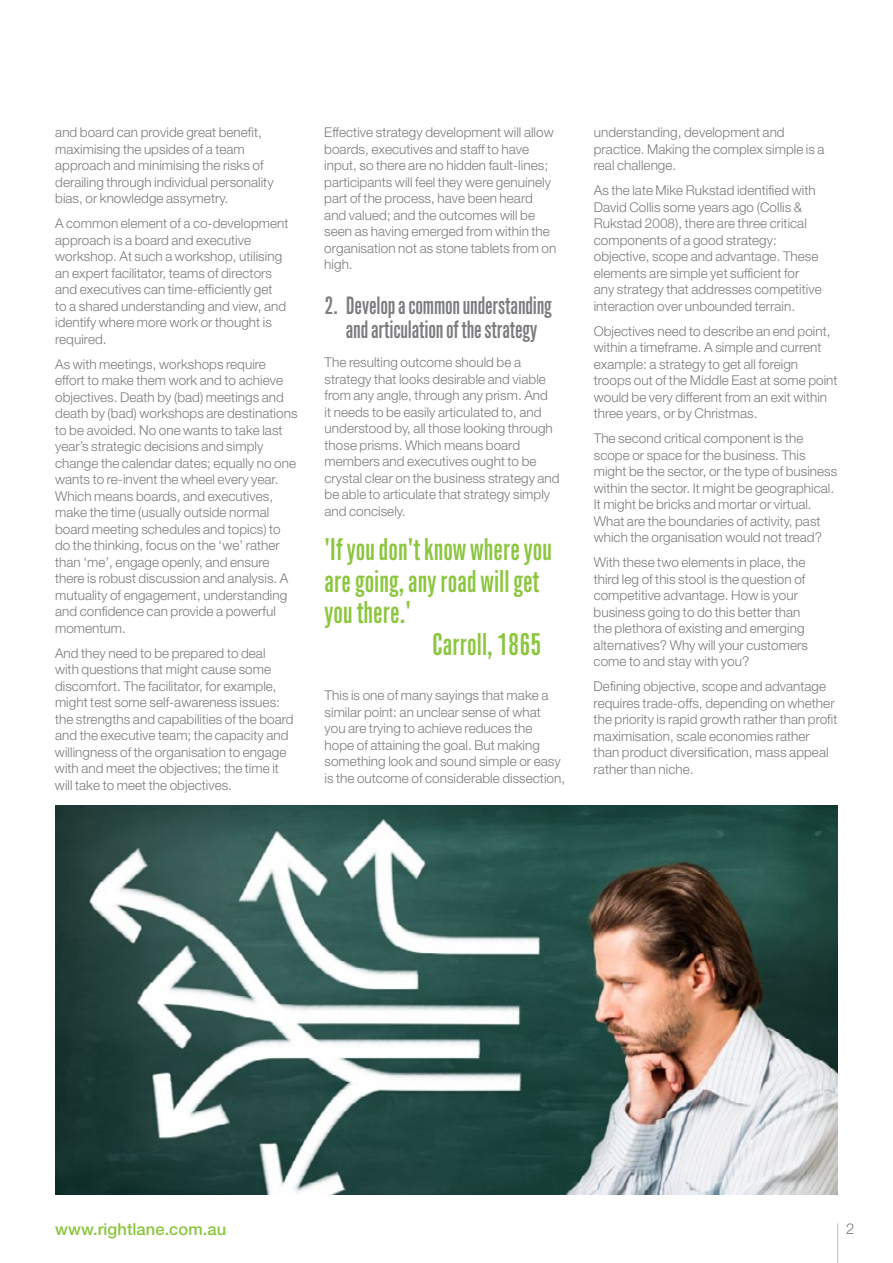
<style>
.page{position:relative;width:893px;height:1263px;background:#fff}
.page>*{position:absolute;margin:0;border:0;box-sizing:border-box;transform-origin:0 0}
.t1{font:30px/31.5px "Cg Alpin Gth No 1";letter-spacing:.005em;color:#8cc63f}
.t2{font:24px/24px "Cg Alpin Gth No 1";letter-spacing:-.005em;color:#7b7c7f;text-align:center}
.t3{font:500 16.5px "Helvetica Neue LT Std";letter-spacing:.005em;color:#8cc63f}
.t4{font:300 15px "Helvetica Neue LT Std";color:#7b7c7f}
.t5{font:300 13.5px/16.5px "Helvetica Neue LT Std";letter-spacing:.005em;color:#7b7c7f}
</style>
<div class="page">
<hr style="left:837px;top:1223px;width:1px;height:40px;background:#b9bbbd">
<img style="left:55px;top:806px;width:783px;height:389px">
<p class="t5" style="left:55px;top:124px;width:220px">and board can provide great benefit, maximising the upsides of a team approach and minimising the risks of derailing through individual personality bias, or knowledge assymetry.</p>
<p class="t5" style="left:55px;top:215px;width:235px">A common element of a co-development approach is a board and executive workshop. At such a workshop, utilising an expert facilitator, teams of directors and executives can time-efficiently get<br>to a shared understanding and view, and identify where more work or thought is required.</p>
<p class="t5" style="left:55px;top:355px;width:244px">As with meetings, workshops require effort to make them work and to achieve objectives. Death by (bad) meetings and death by (bad) workshops are destinations to be avoided. No one wants to take last year’s strategic decisions and simply change the calendar dates; equally no one wants to re-invent the wheel every year.<br>Which means boards, and executives, make the time (usually outside normal board meeting schedules and topics) to do the thinking, focus on the ‘we’ rather than ‘me’, engage openly, and ensure there is robust discussion and analysis. A mutuality of engagement, understanding and confidence can provide a powerful momentum.</p>
<p class="t5" style="left:55px;top:644px;width:240px">And they need to be prepared to deal<br>with questions that might cause some discomfort. The facilitator, for example, might test some self-awareness issues: the strengths and capabilities of the board and the executive team; the capacity and willingness of the organisation to engage with and meet the objectives; the time it will take to meet the objectives.</p>
<p class="t5" style="left:324px;top:124px;width:234px">Effective strategy development will allow boards, executives and staff to have input, so there are no hidden fault-lines; participants will feel they were genuinely part of the process, have been heard and valued; and the outcomes will be seen as having emerged from within the organisation not as stone tablets from on high.</p>
<h2 class="t2" style="left:325px;top:294px;width:229px">2. Develop a common understanding and articulation of the strategy</h2>
<p class="t5" style="left:325px;top:354px;width:237px">The resulting outcome should be a strategy that looks desirable and viable from any angle, through any prism. And<br>it needs to be easily articulated to, and understood by, all those looking through those prisms. Which means board members and executives ought to be crystal clear on the business strategy and be able to articulate that strategy simply and concisely.</p>
<h1 class="t1" style="left:325px;top:534px;width:229px">'If you don't know where you are going, any road will get you there.'</h1>
<h1 class="t1" style="left:433px;top:628px;width:111px">Carroll, 1865</h1>
<p class="t5" style="left:325px;top:687px;width:242px">This is one of many sayings that make a similar point: an unclear sense of what you are trying to achieve reduces the hope of attaining the goal. But making something look and sound simple or easy is the outcome of considerable dissection,</p>
<p class="t5" style="left:594px;top:124px;width:232px">understanding, development and practice. Making the complex simple is a real challenge.</p>
<p class="t5" style="left:594px;top:182px;width:230px">As the late Mike Rukstad identified with David Collis some years ago (Collis &amp; Rukstad 2008), there are three critical components of a good strategy: objective, scope and advantage. These elements are simple yet sufficient for any strategy that addresses competitive interaction over unbounded terrain.</p>
<p class="t5" style="left:594px;top:322px;width:245px">Objectives need to describe an end point, within a timeframe. A simple and current example: a strategy to get all foreign troops out of the Middle East at some point would be very different from an exit within three years, or by Christmas.</p>
<p class="t5" style="left:594px;top:430px;width:245px">The second critical component is the scope or space for the business. This might be the sector, or the type of business within the sector. It might be geographical.<br>It might be bricks and mortar or virtual.<br>What are the boundaries of activity, past which the organisation would not tread?</p>
<p class="t5" style="left:594px;top:554px;width:216px">With these two elements in place, the third leg of this stool is the question of competitive advantage. How is your business going to do this better than the plethora of existing and emerging alternatives? Why will your customers come to and stay with you?</p>
<p class="t5" style="left:594px;top:678px;width:245px">Defining objective, scope and advantage requires trade-offs, depending on whether the priority is rapid growth rather than profit maximisation, scale economies rather than product diversification, mass appeal rather than niche.</p>
<p class="t3" style="left:55px;top:1219px;width:172px">www.rightlane.com.au</p>
<p class="t4" style="left:846px;top:1219px;width:10px">2</p>
</div>
